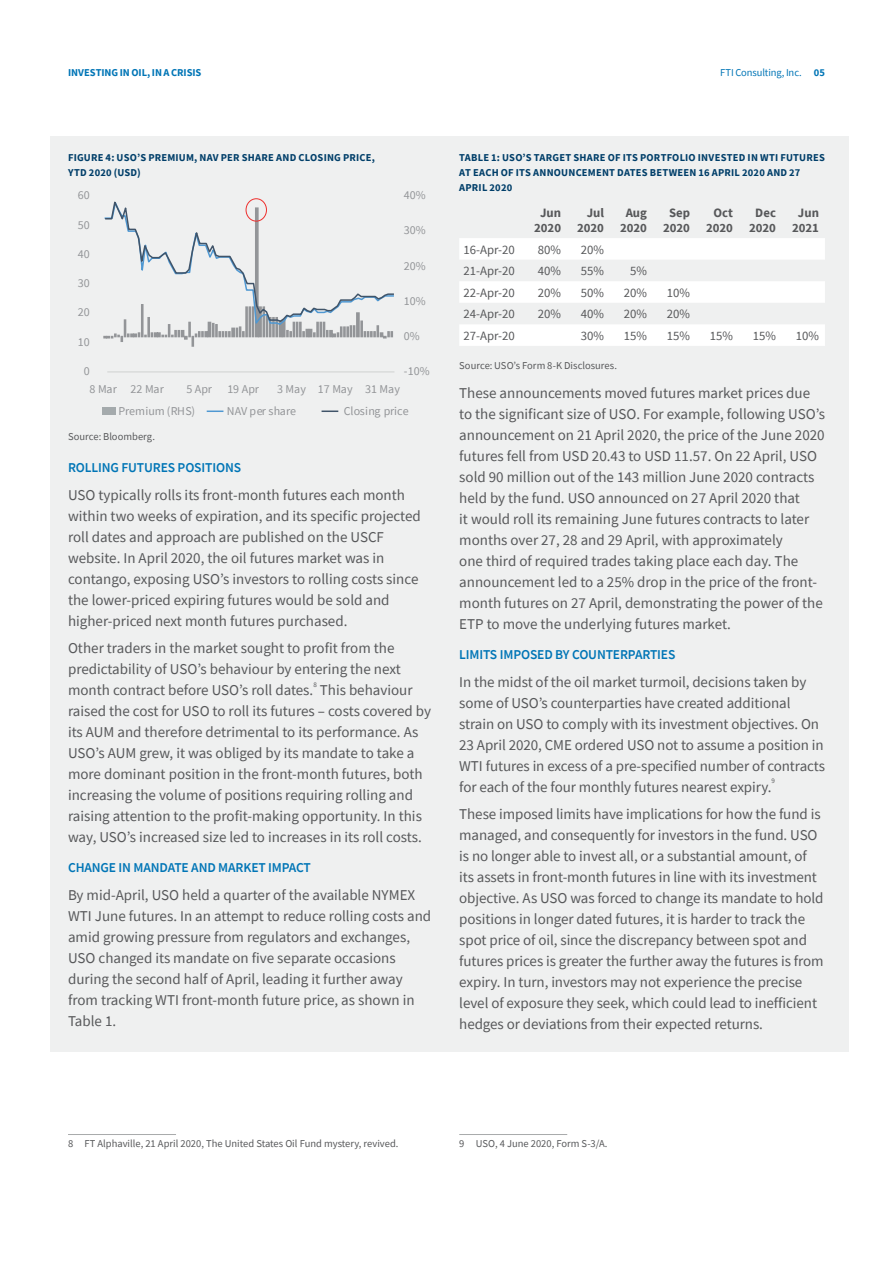
<style>
.page{position:relative;width:893px;height:1263px;background:#fff}
.page>*{position:absolute;margin:0;border:0;box-sizing:border-box;transform-origin:0 0}
.Body_Copy{font:15px/21px "Source Sans Pro";color:#57585a}
._3rd_Level_Subhea{font:600 13.5px "Source Sans Pro";letter-spacing:-.01em;color:#0075b6}
.Table_Text{font:12.75px "Source Sans Pro";color:#57585a}
.Table_Text-2{font:700 12.75px/15.3px "Source Sans Pro";color:#57585a;text-align:center}
.t1{font:12px "Source Sans Pro";letter-spacing:-.005em;color:#939598}
.Graph_graphic_Chart{font:700 10.5px/15px "Source Sans Pro";letter-spacing:.02em;color:#003e69}
.Footnote{font:10.5px "Source Sans Pro";color:#57585a}
.Graph_graphic_Chart-2{font:10.5px "Source Sans Pro";color:#57585a}
.t2{font:700 10.5px "Source Sans Pro";color:#0075b6}
.t3{font:10.5px "Source Sans Pro";letter-spacing:-.01em;color:#0075b6}
.Body_Copy-2{font:7.05px "Source Sans Pro";color:#57585a}
.s1{font-weight:700}
</style>
<div class="page">
<div style="left:50px;top:136px;width:798px;height:916px;background:#eff0f0"></div>
<svg style="left:322px;top:410px;width:16px;height:2px"></svg>
<svg style="left:207px;top:410px;width:16px;height:2px"></svg>
<hr style="left:107px;top:372px;width:287px;height:1px;background:#cfd1d0">
<svg style="left:103px;top:198px;width:291px;height:149px"></svg>
<div style="left:102px;top:407px;width:14px;height:8px;background:#a4aaac"></div>
<div style="left:246px;top:198px;width:21px;height:24px;border:1px solid #ee2f2d;border-radius:50%"></div>
<hr style="left:68px;top:1134px;width:108px;height:1px;background:#a8abac">
<svg style="left:459px;top:238px;width:366px;height:108px"></svg>
<hr style="left:459px;top:1134px;width:108px;height:1px;background:#a8abac">
<p class="t2" style="left:68px;top:65px;width:135px">INVESTI NG IN OIL, IN ACRISIS</p>
<p class="t3" style="left:720px;top:66px;width:106px">FTI Consulting, Inc. <span class="s1">05</span></p>
<p class="Graph_graphic_Chart" style="left:68px;top:150px;width:308px">FIGURE 4: USO’S PREMIUM, NAV PER SHARE AND CLOSING PRICE,<br>YTD 2020 (USD)</p>
<p class="t1" style="left:78px;top:188px;width:13px">60</p>
<p class="t1" style="left:78px;top:217px;width:13px">50</p>
<p class="t1" style="left:78px;top:246px;width:13px">40</p>
<p class="t1" style="left:78px;top:276px;width:13px">30</p>
<p class="t1" style="left:78px;top:305px;width:13px">20</p>
<p class="t1" style="left:78px;top:334px;width:13px">10</p>
<p class="t1" style="left:84px;top:363px;width:7px">0</p>
<p class="t1" style="left:404px;top:188px;width:23px">40%</p>
<p class="t1" style="left:404px;top:223px;width:23px">30%</p>
<p class="t1" style="left:404px;top:258px;width:23px">20%</p>
<p class="t1" style="left:404px;top:293px;width:23px">10%</p>
<p class="t1" style="left:404px;top:328px;width:17px">0%</p>
<p class="t1" style="left:404px;top:363px;width:27px">-10%</p>
<p class="t1" style="left:90px;top:382px;width:76px">8 Mar 22 Mar</p>
<p class="t1" style="left:186px;top:382px;width:27px">5 Apr</p>
<p class="t1" style="left:227px;top:382px;width:33px">19 Apr</p>
<p class="t1" style="left:277px;top:382px;width:125px">3 May 17 May 31 May</p>
<p class="t1" style="left:118px;top:403px;width:78px">Premium (RHS)</p>
<p class="t1" style="left:227px;top:403px;width:71px">NAV per share</p>
<p class="t1" style="left:344px;top:403px;width:66px">Closing price</p>
<p class="Graph_graphic_Chart-2" style="left:68px;top:430px;width:88px">Source: Bloomberg.</p>
<p class="_3rd_Level_Subhea" style="left:68px;top:458px;width:175px">ROLLING FUTURES POSITIONS</p>
<p class="Body_Copy" style="left:68px;top:484px;width:354px">USO typically rolls its front-month futures each month within two weeks of expiration, and its specific projected roll dates and approach are published on the USCF website. In April 2020, the oil futures market was in contango, exposing USO’s investors to rolling costs since the lower-priced expiring futures would be sold and higher-priced next month futures purchased.</p>
<p class="Body_Copy" style="left:68px;top:638px;width:346px">Other traders in the market sought to profit from the predictability of USO’s behaviour by entering the next month contract before USO’s roll dates. This behaviour</p>
<p class="Body_Copy-2" style="left:313px;top:680px;width:5px">8</p>
<p class="Body_Copy" style="left:68px;top:701px;width:364px">raised the cost for USO to roll its futures – costs covered by its AUM and therefore detrimental to its performance. As USO’s AUM grew, it was obliged by its mandate to take a more dominant position in the front-month futures, both increasing the volume of positions requiring rolling and raising attention to the profit-making opportunity. In this way, USO’s increased size led to increases in its roll costs.</p>
<p class="_3rd_Level_Subhea" style="left:68px;top:859px;width:244px">CHANGE IN MANDATE AND MARKET IMPACT</p>
<p class="Body_Copy" style="left:68px;top:884px;width:365px">By mid-April, USO held a quarter of the available NYMEX WTI June futures. In an attempt to reduce rolling costs and amid growing pressure from regulators and exchanges, USO changed its mandate on five separate occasions during the second half of April, leading it further away from tracking WTI front-month future price, as shown in Table 1.</p>
<p class="Graph_graphic_Chart" style="left:459px;top:150px;width:366px">TABLE 1: USO’S TARGET SHARE OF ITS PORTFOLIO INVESTED IN WTI FUTURES<br>AT EACH OF ITS ANNO</p>
<p class="Graph_graphic_Chart" style="left:561px;top:165px;width:241px">UNCEMENT DATES BETWEEN 16 APRIL 2020 AND 27</p>
<p class="Graph_graphic_Chart" style="left:459px;top:180px;width:55px">APRIL 2020</p>
<p class="Table_Text-2" style="left:534px;top:205px;width:28px">JUN<br>2020</p>
<p class="Table_Text-2" style="left:577px;top:205px;width:28px;text-align:right">JUL<br>2020</p>
<p class="Table_Text-2" style="left:620px;top:205px;width:28px">AUG<br>2020</p>
<p class="Table_Text-2" style="left:663px;top:205px;width:28px">SEP<br>2020</p>
<p class="Table_Text-2" style="left:706px;top:205px;width:28px">OCT<br>2020</p>
<p class="Table_Text-2" style="left:749px;top:205px;width:28px">DEC<br>2020</p>
<p class="Table_Text-2" style="left:792px;top:205px;width:28px">JUN<br>2021</p>
<p class="Table_Text" style="left:463px;top:241px;width:53px">16-Apr-20</p>
<p class="Table_Text" style="left:538px;top:241px;width:25px">80%</p>
<p class="Table_Text" style="left:581px;top:241px;width:25px">20%</p>
<p class="Table_Text" style="left:463px;top:263px;width:53px">21-Apr-20</p>
<p class="Table_Text" style="left:538px;top:263px;width:25px">40%</p>
<p class="Table_Text" style="left:581px;top:263px;width:25px">55%</p>
<p class="Table_Text" style="left:630px;top:263px;width:18px">5%</p>
<p class="Table_Text" style="left:463px;top:284px;width:53px">22-Apr-20</p>
<p class="Table_Text" style="left:538px;top:284px;width:25px">20%</p>
<p class="Table_Text" style="left:581px;top:284px;width:25px">50%</p>
<p class="Table_Text" style="left:624px;top:284px;width:25px">20%</p>
<p class="Table_Text" style="left:667px;top:284px;width:25px">10%</p>
<p class="Table_Text" style="left:463px;top:306px;width:53px">24-Apr-20</p>
<p class="Table_Text" style="left:538px;top:306px;width:25px">20%</p>
<p class="Table_Text" style="left:581px;top:306px;width:25px">40%</p>
<p class="Table_Text" style="left:624px;top:306px;width:25px">20%</p>
<p class="Table_Text" style="left:667px;top:306px;width:25px">20%</p>
<p class="Table_Text" style="left:463px;top:328px;width:53px">27-Apr-20</p>
<p class="Table_Text" style="left:581px;top:328px;width:25px">30%</p>
<p class="Table_Text" style="left:624px;top:328px;width:25px">15%</p>
<p class="Table_Text" style="left:667px;top:328px;width:25px">15%</p>
<p class="Table_Text" style="left:710px;top:328px;width:25px">15%</p>
<p class="Table_Text" style="left:753px;top:328px;width:25px">15%</p>
<p class="Table_Text" style="left:796px;top:328px;width:25px">10%</p>
<p class="Graph_graphic_Chart-2" style="left:459px;top:358px;width:159px">Source: USO’s Form 8-K Disclosures.</p>
<p class="Body_Copy" style="left:459px;top:383px;width:367px">These announcements moved futures market prices due to the significant size of USO. For example, following USO’s announcement on 21 April 2020, the price of the June 2020 futures fell from USD 20.43 to USD 11.57. On 22 April, USO sold 90 million out of the 143 million June 2020 contracts held by the fund. USO announced on 27 April 2020 that<br>it would roll its remaining June futures contracts to later months over 27, 28 and 29 April, with approximately<br>one third of required trades taking place each day. The announcement led to a 25% drop in the price of the front&shy;month futures on 27 April, demonstrating the power of the ETP to move the underlying futures market.</p>
<p class="_3rd_Level_Subhea" style="left:459px;top:645px;width:218px">LIMITS IMPOSED BY COUNTERPARTIES</p>
<p class="Body_Copy" style="left:459px;top:671px;width:367px">In the midst of the oil market turmoil, decisions taken by some of USO’s counterparties have created additional strain on USO to comply with its investment objectives. On 23 April 2020, CME ordered USO not to assume a position in WTI futures in excess of a pre-specified number of contracts for each of the four monthly futures nearest expiry.</p>
<p class="Body_Copy-2" style="left:771px;top:776px;width:5px">9</p>
<p class="Body_Copy" style="left:459px;top:804px;width:366px">These imposed limits have implications for how the fund is managed, and consequently for investors in the fund. USO is no longer able to invest all, or a substantial amount, of its assets in front-month futures in line with its investment objective. As USO was forced to change its mandate to hold positions in longer dated futures, it is harder to track the spot price of oil, since the discrepancy between spot and futures prices is greater the further away the futures is from expiry. In turn, investors may not experience the precise level of exposure they seek, which could lead to inefficient hedges or deviations from their expected returns.</p>
<p class="Footnote" style="left:68px;top:1137px;width:332px">8 FT Alphaville, 21 April 2020, The United States Oil Fund mystery, revived.</p>
<p class="Footnote" style="left:459px;top:1137px;width:150px">9 USO, 4 June 2020, Form S-3/A.</p>
</div>
